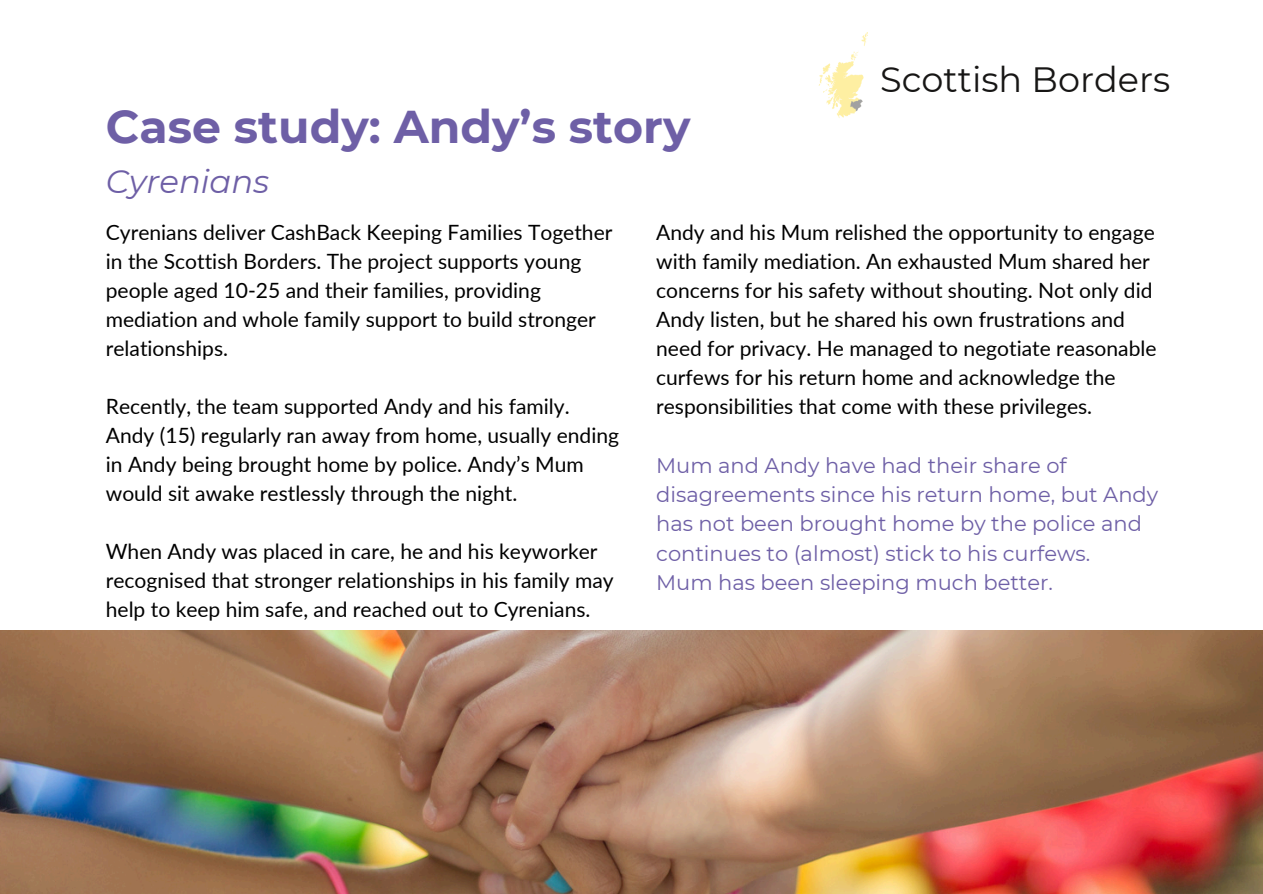
<style>
.page{position:relative;width:1263px;height:894px;background:#fff}
.page>*{position:absolute;margin:0;border:0;box-sizing:border-box;transform-origin:0 0}
.t1{font:700 45.9px "Montserrat";color:#6e5fa6}
.t2{font:35.1px "Montserrat";color:#171615}
.t3{font:italic 32.4px "Montserrat";color:#6e5fa6}
.t4{font:21px/29px "Lato";color:#000}
.t5{font:21px/29.2px "Montserrat";color:#6e5fa6}
</style>
<div class="page">
<img style="left:0;top:630px;width:1263px;height:263px">
<img style="left:818px;top:32px;width:50px;height:86px">
<p class="t2" style="left:880px;top:58px;width:291px">Scottish Borders</p>
<h1 class="t1" style="left:106px;top:99px;width:586px">Case study: Andy’s story</h1>
<h1 class="t3" style="left:106px;top:161px;width:165px">Cyrenians</h1>
<p class="t4" style="left:106px;top:217px;width:508px">Cyrenians deliver CashBack Keeping Families Together in the Scottish Borders. The project supports young people aged 10-25 and their families, providing mediation and whole family support to build stronger relationships.</p>
<h2 class="t4" style="left:106px;top:391px;width:465px">Recently, the team supported Andy and his family.</h2>
<p class="t4" style="left:106px;top:420px;width:515px">Andy (15) regularly ran away from home, usually ending in Andy being brought home by police. Andy’s Mum would sit awake restlessly through the night.</p>
<p class="t4" style="left:106px;top:536px;width:509px">When Andy was placed in care, he and his keyworker recognised that stronger relationships in his family may help to keep him safe, and reached out to Cyrenians.</p>
<p class="t4" style="left:656px;top:217px;width:502px">Andy and his Mum relished the opportunity to engage with family mediation. An exhausted Mum shared her concerns for his safety without shouting. Not only did Andy listen, but he shared his own frustrations and need for privacy. He managed to negotiate reasonable curfews for his return home and acknowledge the responsibilities that come with these privileges.</p>
<p class="t5" style="left:656px;top:450px;width:504px">Mum and Andy have had their share of disagreements since his return home, but Andy has not been brought home by the police and continues to (almost) stick to his curfews.</p>
<p class="t5" style="left:656px;top:567px;width:398px">Mum has been sleeping much better.</p>
</div>
